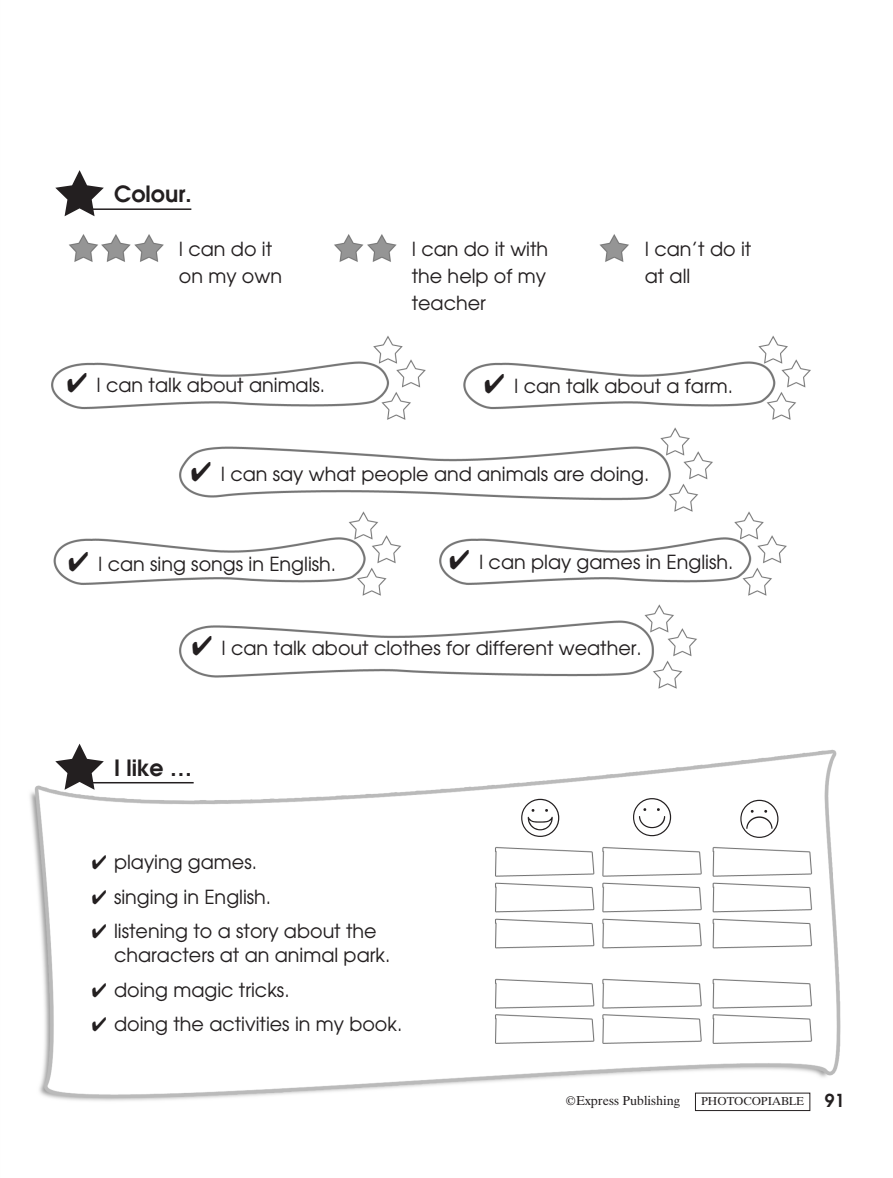
<style>
.page{position:relative;width:893px;height:1178px;background:#fff}
.page>*{position:absolute;margin:0;border:0;box-sizing:border-box;transform-origin:0 0}
.t1{font:54px "Smiley Face";color:#231f20}
.t2{font:700 22.5px "Kp Avanti";color:#231f20}
.t3{font:19.5px/27px "Kp Avanti";color:#231f20}
.t4{font:13.5px "UB Times";color:#231f20}
.t5{font:12px "UB Times";color:#231f20}
.s1{color:#fff}
.s2{font-family:"Kp Avanti";font-weight:700;font-size:18px}
</style>
<div class="page">
<img style="left:30px;top:208px;width:811px;height:904px">
<div style="left:695px;top:1093px;width:115px;height:18px;border:1px solid #231f20"></div>
<hr style="left:91px;top:208px;width:100px;height:2px;background:#231f20">
<svg style="left:55px;top:170px;width:49px;height:46px"></svg>
<hr style="left:91px;top:782px;width:103px;height:1px;background:#231f20">
<svg style="left:55px;top:744px;width:49px;height:46px"></svg>
<p class="t2" style="left:114px;top:181px;width:79px">Colour.</p>
<p class="t3" style="left:179px;top:236px;width:105px">I can do it on my own</p>
<p class="t3" style="left:412px;top:236px;width:138px;text-align:justify">I can do it with the help of my teacher</p>
<p class="t3" style="left:645px;top:236px;width:108px">I can’t do it at all</p>
<p class="t3" style="left:67px;top:372px;width:260px">✔ I can talk about animals.</p>
<p class="t3" style="left:484px;top:373px;width:250px">✔ I can talk about a farm.</p>
<p class="t3" style="left:191px;top:461px;width:460px">✔ I can say what people and animals are doing.</p>
<p class="t3" style="left:68px;top:550px;width:269px">✔ I can sing songs in English.</p>
<p class="t3" style="left:449px;top:549px;width:286px">✔ I can play games in English.</p>
<p class="t3" style="left:192px;top:635px;width:452px">✔ I can talk about clothes for different weather.</p>
<p class="t2" style="left:114px;top:755px;width:80px">I like …</p>
<p class="t3" style="left:76px;top:849px;width:183px"><span class="s1">★</span>✔ playing games.</p>
<p class="t3" style="left:76px;top:883px;width:197px"><span class="s1">★</span>✔ singing in English.</p>
<p class="t3" style="left:114px;top:919px;width:278px;line-height:24px;text-indent:-38px"><span class="s1">★</span>✔ listening to a story about the characters at an animal park.</p>
<p class="t3" style="left:76px;top:976px;width:215px"><span class="s1">★</span>✔ doing magic tricks.</p>
<p class="t3" style="left:76px;top:1011px;width:328px"><span class="s1">★</span>✔ doing the activities in my book.</p>
<h1 class="t1" style="left:520px;top:788px;width:42px">8</h1>
<h1 class="t1" style="left:632px;top:788px;width:150px">A K</h1>
<p class="t4" style="left:566px;top:1093px;width:116px">©Express Publishing</p>
<p class="t5" style="left:701px;top:1094px;width:145px">PHOTOCOPIABLE <span class="s2">91</span></p>
</div>
